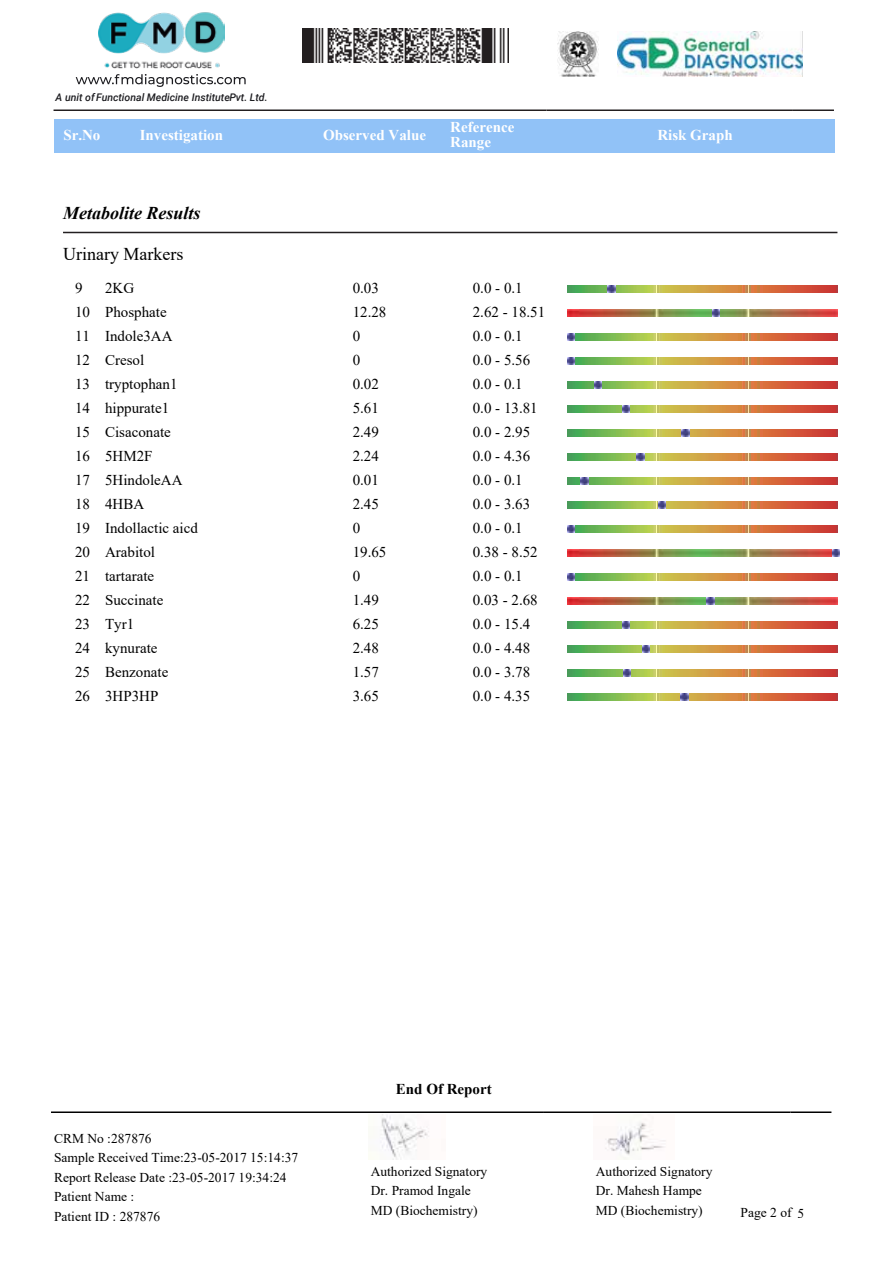
<style>
.page{position:relative;width:893px;height:1263px;background:#fff}
.page>*{position:absolute;margin:0;border:0;box-sizing:border-box;transform-origin:0 0}
.t1{font:italic 700 18px "Times New Roman";color:#000}
.t2{font:18px "Times New Roman";color:#000}
.t3{font:15px "Times New Roman";color:#000}
.t4{font:700 15px/15px "Times New Roman";color:#fff}
.t5{font:700 15px "Times New Roman";color:#000}
.t6{font:13.5px/19.5px "Times New Roman";color:#000}
.t7{font:italic 500 10.5px "Roboto";color:#1c1c20}
</style>
<div class="page">
<div style="left:54px;top:111px;width:56px;height:42px;background:#91c2f7"></div>
<div style="left:110px;top:111px;width:195px;height:42px;background:#91c2f7"></div>
<div style="left:305px;top:111px;width:139px;height:42px;background:#91c2f7"></div>
<div style="left:444px;top:111px;width:111px;height:42px;background:#91c2f7"></div>
<div style="left:555px;top:111px;width:279px;height:42px;background:#91c2f7"></div>
<hr style="left:63px;top:232px;width:774px;height:1px;background:#231f20">
<img style="left:567px;top:285px;width:270px;height:7px">
<svg style="left:608px;top:285px;width:7px;height:7px"></svg>
<img style="left:567px;top:309px;width:270px;height:7px">
<svg style="left:712px;top:309px;width:7px;height:7px"></svg>
<img style="left:574px;top:333px;width:263px;height:7px">
<svg style="left:567px;top:333px;width:7px;height:7px"></svg>
<img style="left:574px;top:357px;width:263px;height:7px">
<svg style="left:567px;top:357px;width:7px;height:7px"></svg>
<img style="left:567px;top:381px;width:270px;height:7px">
<svg style="left:594px;top:381px;width:8px;height:7px"></svg>
<img style="left:567px;top:405px;width:270px;height:7px">
<svg style="left:622px;top:405px;width:7px;height:7px"></svg>
<img style="left:567px;top:429px;width:270px;height:7px">
<svg style="left:681px;top:429px;width:8px;height:7px"></svg>
<img style="left:567px;top:453px;width:270px;height:7px">
<svg style="left:636px;top:453px;width:8px;height:7px"></svg>
<img style="left:567px;top:477px;width:270px;height:7px">
<svg style="left:580px;top:477px;width:8px;height:7px"></svg>
<img style="left:567px;top:501px;width:270px;height:7px">
<svg style="left:658px;top:501px;width:8px;height:7px"></svg>
<img style="left:574px;top:525px;width:263px;height:7px">
<svg style="left:567px;top:525px;width:7px;height:7px"></svg>
<img style="left:567px;top:549px;width:265px;height:7px">
<svg style="left:832px;top:549px;width:7px;height:7px"></svg>
<img style="left:574px;top:573px;width:263px;height:7px">
<svg style="left:567px;top:573px;width:7px;height:7px"></svg>
<img style="left:567px;top:597px;width:270px;height:7px">
<svg style="left:707px;top:597px;width:7px;height:7px"></svg>
<img style="left:567px;top:621px;width:270px;height:7px">
<svg style="left:622px;top:621px;width:7px;height:7px"></svg>
<img style="left:567px;top:645px;width:270px;height:7px">
<svg style="left:642px;top:645px;width:7px;height:7px"></svg>
<img style="left:567px;top:669px;width:270px;height:7px">
<svg style="left:623px;top:669px;width:8px;height:7px"></svg>
<img style="left:567px;top:693px;width:270px;height:7px">
<svg style="left:680px;top:693px;width:8px;height:7px"></svg>
<hr style="left:51px;top:1111px;width:493px;height:2px;background:#000">
<hr style="left:544px;top:1111px;width:246px;height:2px;background:#000">
<hr style="left:790px;top:1111px;width:41px;height:2px;background:#000">
<img style="left:381px;top:1115px;width:48px;height:44px">
<img style="left:605px;top:1122px;width:61px;height:37px">
<div style="left:4px;top:1px;width:888px;height:117px;background:#fff"></div>
<img style="left:98px;top:12px;width:126px;height:57px">
<svg style="left:76px;top:74px;width:170px;height:13px"></svg>
<hr style="left:54px;top:110px;width:492px;height:1px;background:#231f20">
<hr style="left:546px;top:110px;width:246px;height:1px;background:#231f20">
<hr style="left:792px;top:110px;width:42px;height:1px;background:#231f20">
<img style="left:303px;top:28px;width:205px;height:35px">
<img style="left:618px;top:32px;width:184px;height:44px">
<img style="left:558px;top:32px;width:40px;height:44px">
<p class="t7" style="left:56px;top:90px;width:213px">A unit of Functional Medicine Institute Pvt. Ltd.</p>
<p class="t4" style="left:63px;top:127px;width:39px">Sr.No</p>
<p class="t4" style="left:140px;top:127px;width:85px">Investigation</p>
<p class="t4" style="left:323px;top:127px;width:104px">Observed Value</p>
<p class="t4" style="left:450px;top:119px;width:66px">Reference<br>Range</p>
<p class="t4" style="left:657px;top:127px;width:77px">Risk Graph</p>
<p class="t1" style="left:63px;top:200px;width:139px">Metabolite Results</p>
<p class="t2" style="left:63px;top:241px;width:122px">Urinary Markers</p>
<p class="t3" style="left:75px;top:277px;width:9px">9</p>
<p class="t3" style="left:105px;top:277px;width:31px">2KG</p>
<p class="t3" style="left:352px;top:277px;width:28px">0.03</p>
<p class="t3" style="left:472px;top:277px;width:51px">0.0 - 0.1</p>
<p class="t3" style="left:75px;top:301px;width:93px">10 Phosphate</p>
<p class="t3" style="left:352px;top:301px;width:35px">12.28</p>
<p class="t3" style="left:472px;top:301px;width:74px">2.62 - 18.51</p>
<p class="t3" style="left:75px;top:325px;width:99px">11 Indole3AA</p>
<p class="t3" style="left:352px;top:325px;width:9px">0</p>
<p class="t3" style="left:472px;top:325px;width:51px">0.0 - 0.1</p>
<p class="t3" style="left:75px;top:349px;width:71px">12 Cresol</p>
<p class="t3" style="left:352px;top:349px;width:9px">0</p>
<p class="t3" style="left:472px;top:349px;width:59px">0.0 - 5.56</p>
<p class="t3" style="left:75px;top:373px;width:104px">13 tryptophan1</p>
<p class="t3" style="left:352px;top:373px;width:28px">0.02</p>
<p class="t3" style="left:472px;top:373px;width:51px">0.0 - 0.1</p>
<p class="t3" style="left:75px;top:397px;width:96px">14 hippurate1</p>
<p class="t3" style="left:352px;top:397px;width:28px">5.61</p>
<p class="t3" style="left:472px;top:397px;width:66px">0.0 - 13.81</p>
<p class="t3" style="left:75px;top:421px;width:97px">15 Cisaconate</p>
<p class="t3" style="left:353px;top:421px;width:28px">2.49</p>
<p class="t3" style="left:473px;top:421px;width:59px">0.0 - 2.95</p>
<p class="t3" style="left:75px;top:445px;width:79px">16 5HM2F</p>
<p class="t3" style="left:352px;top:445px;width:28px">2.24</p>
<p class="t3" style="left:473px;top:445px;width:59px">0.0 - 4.36</p>
<p class="t3" style="left:75px;top:469px;width:109px">17 5HindoleAA</p>
<p class="t3" style="left:352px;top:469px;width:28px">0.01</p>
<p class="t3" style="left:473px;top:469px;width:51px">0.0 - 0.1</p>
<p class="t3" style="left:75px;top:493px;width:71px">18 4HBA</p>
<p class="t3" style="left:352px;top:493px;width:28px">2.45</p>
<p class="t3" style="left:473px;top:493px;width:59px">0.0 - 3.63</p>
<p class="t3" style="left:75px;top:517px;width:124px">19 Indollactic aicd</p>
<p class="t3" style="left:352px;top:517px;width:9px">0</p>
<p class="t3" style="left:472px;top:517px;width:51px">0.0 - 0.1</p>
<p class="t3" style="left:75px;top:541px;width:81px">20 Arabitol</p>
<p class="t3" style="left:352px;top:541px;width:35px">19.65</p>
<p class="t3" style="left:472px;top:541px;width:66px">0.38 - 8.52</p>
<p class="t3" style="left:75px;top:565px;width:81px">21 tartarate</p>
<p class="t3" style="left:352px;top:565px;width:9px">0</p>
<p class="t3" style="left:472px;top:565px;width:51px">0.0 - 0.1</p>
<p class="t3" style="left:75px;top:589px;width:90px">22 Succinate</p>
<p class="t3" style="left:352px;top:589px;width:28px">1.49</p>
<p class="t3" style="left:472px;top:589px;width:66px">0.03 - 2.68</p>
<p class="t3" style="left:75px;top:613px;width:61px">23 Tyr1</p>
<p class="t3" style="left:352px;top:613px;width:28px">6.25</p>
<p class="t3" style="left:472px;top:613px;width:59px">0.0 - 15.4</p>
<p class="t3" style="left:75px;top:637px;width:84px">24 kynurate</p>
<p class="t3" style="left:352px;top:637px;width:28px">2.48</p>
<p class="t3" style="left:472px;top:637px;width:59px">0.0 - 4.48</p>
<p class="t3" style="left:75px;top:661px;width:95px">25 Benzonate</p>
<p class="t3" style="left:352px;top:661px;width:28px">1.57</p>
<p class="t3" style="left:472px;top:661px;width:59px">0.0 - 3.78</p>
<p class="t3" style="left:75px;top:685px;width:85px">26 3HP3HP</p>
<p class="t3" style="left:352px;top:685px;width:28px">3.65</p>
<p class="t3" style="left:472px;top:685px;width:59px">0.0 - 4.35</p>
<p class="t6" style="left:54px;top:1128px;width:246px">CRM No :287876<br>Sample Received Time:23-05-2017 15:14:37<br>Report Release Date :23-05-2017 19:34:24<br>Patient Name :<br>Patient ID : 287876</p>
<p class="t5" style="left:396px;top:1078px;width:97px">End Of Report</p>
<p class="t6" style="left:370px;top:1161px;width:118px">Authorized Signatory</p>
<p class="t6" style="left:596px;top:1161px;width:118px">Authorized Signatory</p>
<p class="t6" style="left:370px;top:1181px;width:102px">Dr. Pramod Ingale</p>
<p class="t6" style="left:596px;top:1181px;width:108px">Dr. Mahesh Hampe</p>
<p class="t6" style="left:370px;top:1200px;width:108px">MD (Biochemistry)</p>
<p class="t6" style="left:596px;top:1200px;width:108px">MD (Biochemistry)</p>
<p class="t6" style="left:740px;top:1202px;width:65px">Page 2 of 5</p>
</div>
